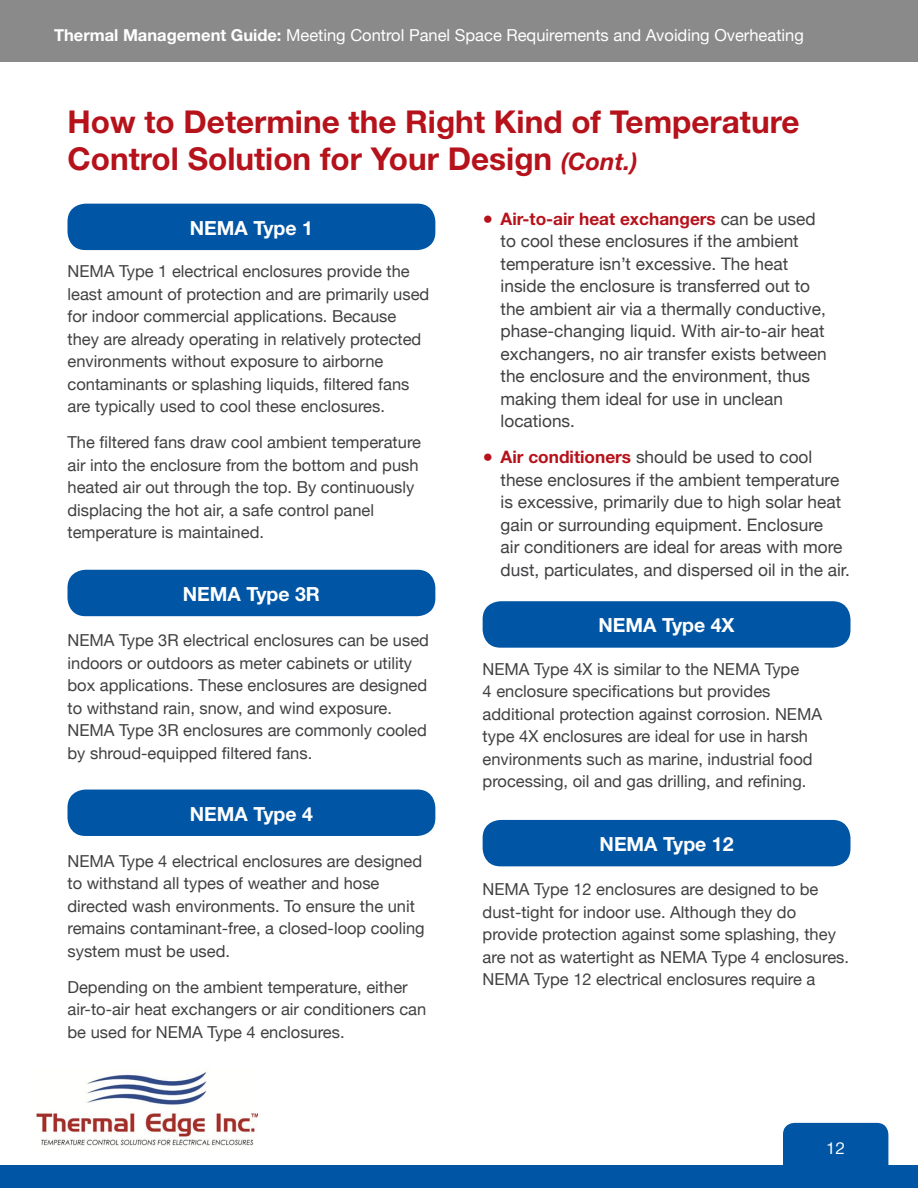
<style>
.page{position:relative;width:918px;height:1188px;background:#fff}
.page>*{position:absolute;margin:0;border:0;box-sizing:border-box;transform-origin:0 0}
.t1{font:700 31.5px/37.8px "Helvetica Neue";color:#b6121b}
.t2{font:700 19.5px "Helvetica Neue";color:#fff}
.t3{font:18px "Helvetica Rmn";color:#fff}
.t4{font:17.25px/22.5px "Helvetica Neue";color:#414042}
.t5{font:16.5px/22.5px "Helvetica Neue";color:#414042}
.t6{font:16.5px "Helvetica Neue";color:#fff}
.s1{font-weight:700}
.s2{font-style:italic;font-size:24px}
.s3{color:#b6121b}
.s4{font-weight:700;color:#b6121b}
</style>
<div class="page">
<div style="left:0;top:1165px;width:918px;height:23px;background:#0055a5"></div>
<div style="left:783px;top:1123px;width:105px;height:42px;background:#0055a5"></div>
<img style="left:36px;top:1072px;width:222px;height:74px">
<div style="left:0;top:0;width:918px;height:61px;background:#8a8a8b"></div>
<div style="left:68px;top:204px;width:367px;height:46px;background:#0055a5;border-radius:18px"></div>
<div style="left:68px;top:570px;width:367px;height:46px;background:#0055a5;border-radius:18px"></div>
<div style="left:68px;top:790px;width:367px;height:46px;background:#0055a5;border-radius:18px"></div>
<div style="left:483px;top:601px;width:367px;height:47px;background:#0055a5;border-radius:18px"></div>
<div style="left:483px;top:820px;width:367px;height:46px;background:#0055a5;border-radius:18px"></div>
<p class="t6" style="left:54px;top:23px;width:751px"><span class="s1">Thermal Management Guide:</span> Meeting Control Panel Space Requirements and Avoiding Overheating</p>
<h1 class="t1" style="left:68px;top:102px;width:733px">How to Determine the Right Kind of Temperature<br>Control Solution for Your Design <span class="s2">(Cont.)</span></h1>
<p class="t2" style="left:190px;top:216px;width:125px">NEMA Type 1</p>
<p class="t5" style="left:68px;top:261px;width:363px">NEMA Type 1 electrical enclosures provide the least amount of protection and are primarily used for indoor commercial applications. Because they are already operating in relatively protected environments without exposure to airborne contaminants or splashing liquids, filtered fans are typically used to cool these enclosures.</p>
<p class="t5" style="left:68px;top:432px;width:355px">The filtered fans draw cool ambient temperature air into the enclosure from the bottom and push heated air out through the top. By continuously displacing the hot air, a safe control panel temperature is maintained.</p>
<p class="t2" style="left:183px;top:582px;width:139px">NEMA Type 3R</p>
<p class="t5" style="left:68px;top:630px;width:363px">NEMA Type 3R electrical enclosures can be used indoors or outdoors as meter cabinets or utility box applications. These enclosures are designed to withstand rain, snow, and wind exposure.<br>NEMA Type 3R enclosures are commonly cooled by shroud-equipped filtered fans.</p>
<p class="t2" style="left:190px;top:802px;width:125px">NEMA Type 4</p>
<p class="t5" style="left:68px;top:851px;width:359px">NEMA Type 4 electrical enclosures are designed to withstand all types of weather and hose directed wash environments. To ensure the unit remains contaminant-free, a closed-loop cooling system must be used.</p>
<p class="t5" style="left:68px;top:977px;width:360px">Depending on the ambient temperature, either air-to-air heat exchangers or air conditioners can be used for NEMA Type 4 enclosures.</p>
<p class="t4" style="left:501px;top:209px;width:328px;text-indent:-18px"><span class="s3">●</span> <span class="s4">Air-to-air heat exchangers</span> can be used to cool these enclosures if the ambient temperature isn’t excessive. The heat inside the enclosure is transferred out to the ambient air via a thermally conductive, phase-changing liquid. With air-to-air heat exchangers, no air transfer exists between the enclosure and the environment, thus making them ideal for use in unclean locations.</p>
<p class="t4" style="left:501px;top:447px;width:351px;text-indent:-18px"><span class="s3">●</span> <span class="s4">Air conditioners</span> should be used to cool these enclosures if the ambient temperature is excessive, primarily due to high solar heat gain or surrounding equipment. Enclosure<br>air conditioners are ideal for areas with more dust, particulates, and dispersed oil in the air.</p>
<p class="t2" style="left:598px;top:613px;width:138px">NEMA Type 4X</p>
<p class="t5" style="left:483px;top:659px;width:341px">NEMA Type 4X is similar to the NEMA Type<br>4 enclosure specifications but provides additional protection against corrosion. NEMA type 4X enclosures are ideal for use in harsh environments such as marine, industrial food processing, oil and gas drilling, and refining.</p>
<p class="t2" style="left:600px;top:832px;width:136px">NEMA Type 12</p>
<p class="t5" style="left:483px;top:879px;width:368px">NEMA Type 12 enclosures are designed to be dust-tight for indoor use. Although they do provide protection against some splashing, they are not as watertight as NEMA Type 4 enclosures.<br>NEMA Type 12 electrical enclosures require a</p>
<p class="t3" style="left:825px;top:1136px;width:21px">12</p>
</div>
